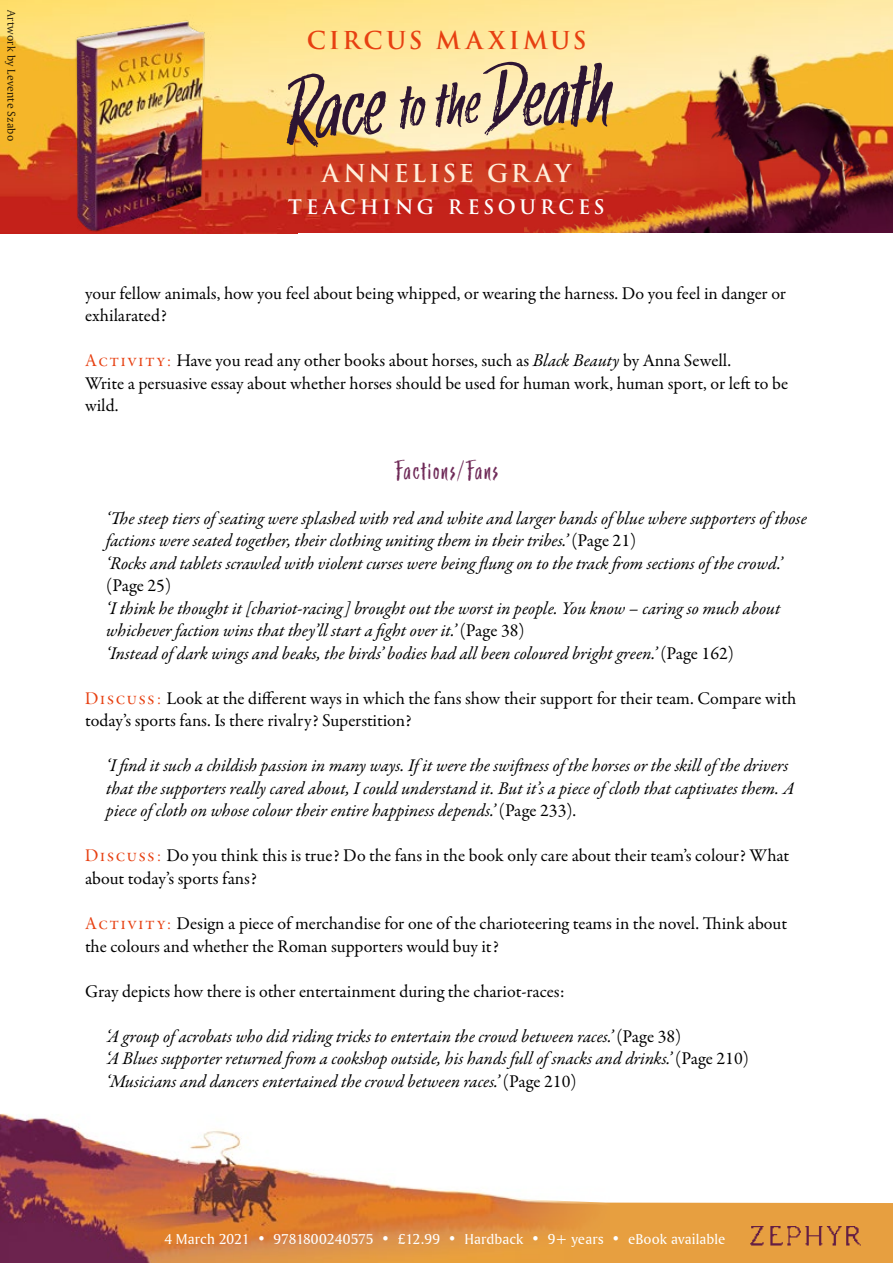
<style>
.page{position:relative;width:893px;height:1263px;background:#fff}
.page>*{position:absolute;margin:0;border:0;box-sizing:border-box;transform-origin:0 0}
.t1{font:italic 83.1px "Trailmade";color:#2e1533}
.t2{font:600 24px "Trajan Pro 3";letter-spacing:.115em;color:#e74011}
.t3{font:24px "Trailmade";letter-spacing:.08em;color:#6f2a58}
.t4{font:600 24px "Trajan Pro 3";letter-spacing:.115em;color:#feeeda}
.t5{font:600 19.5px "Trajan Pro 3";letter-spacing:.19em;color:#fff}
.t6{font:italic 18px/22.5px "Garamond Premr Pro";letter-spacing:-.005em;color:#000}
.t7{font:18px/22.5px "Garamond Premr Pro";color:#000}
.t8{font:15px "Amerigo BT Roman A";letter-spacing:.005em;color:#fff}
.t9{font:11.85px "Amerigo BT Roman A";letter-spacing:.015em;color:#000}
.s1{font-size:58.2px}
.s2{font-family:"Garamond Premr Pro Subh";color:#e74011}
.s3{font-style:italic}
.s4{font-style:normal}
</style>
<div class="page">
<img style="left:0;top:0;width:893px;height:234px">
<img style="left:590px;top:31px;width:303px;height:203px">
<img style="left:524px;top:222px;width:125px;height:12px">
<img style="left:61px;top:15px;width:174px;height:218px">
<div style="left:609px;top:1202px;width:284px;height:61px;background:#e79f40"></div>
<img style="left:0;top:1113px;width:609px;height:150px">
<img style="left:750px;top:1226px;width:111px;height:22px">
<svg style="left:317px;top:12px;width:79px;height:38px;background:#fee591"></svg>
<svg style="left:402px;top:11px;width:27px;height:30px"></svg>
<svg style="left:441px;top:11px;width:10px;height:29px"></svg>
<svg style="left:464px;top:11px;width:78px;height:37px;background:#fee79a"></svg>
<svg style="left:548px;top:21px;width:21px;height:32px"></svg>
<p class="t9" style="left:19px;top:10px;width:133px;rotate:90deg">Artwork by Levente Szabo</p>
<h2 class="t2" style="left:307px;top:22px;width:281px">CIRCUS MAXIMUS</h2>
<h1 class="t1" style="left:278px;top:57px;width:329px;rotate:-3deg">Race <span class="s1">to the</span> Death</h1>
<h2 class="t4" style="left:322px;top:156px;width:250px">ANNELISE GR AY</h2>
<p class="t5" style="left:288px;top:193px;width:318px">TEACHING RESOURCES</p>
<p class="t7" style="left:85px;top:282px;width:702px">your fellow animals, how you feel about being whipped, or wearing the harness. Do you feel in danger or exhilarated?</p>
<p class="t7" style="left:85px;top:350px;width:705px"><span class="s2">Activity:</span> Have you read any other books about horses, such as <span class="s3">Black Beauty</span> by Anna Sewell.<br>Write a persuasive essay about whether horses should be used for human work, human sport, or left to be wild.</p>
<h2 class="t3" style="left:395px;top:455px;width:105px">Factions/Fans</h2>
<p class="t6" style="left:106px;top:508px;width:702px">‘The steep tiers of seating were splashed with red and white and larger bands of blue where supporters of those factions were seated together, their clothing uniting them in their tribes.’ <span class="s4">(Page 21)<br></span>‘Rocks and tablets scrawled with violent curses were being flung on to the track from sections of the crowd.’</p>
<p class="t7" style="left:106px;top:575px;width:66px">(Page 25)</p>
<p class="t6" style="left:106px;top:598px;width:676px">‘I think he thought it [chariot-racing] brought out the worst in people. You know – caring so much about whichever faction wins that they’ll start a fight over it.’ <span class="s4">(Page 38)<br></span>‘Instead of dark wings and beaks, the birds’ bodies had all been coloured bright green.’ <span class="s4">(Page 162)</span></p>
<p class="t7" style="left:85px;top:687px;width:713px"><span class="s2">Discuss:</span> Look at the different ways in which the fans show their support for their team. Compare with today’s sports fans. Is there rivalry? Superstition?</p>
<p class="t6" style="left:106px;top:755px;width:689px">‘I find it such a childish passion in many ways. If it were the swiftness of the horses or the skill of the drivers that the supporters really cared about, I could understand it. But it’s a piece of cloth that captivates them. A piece of cloth on whose colour their entire happiness depends.’ <span class="s4">(Page 233).</span></p>
<p class="t7" style="left:85px;top:845px;width:706px"><span class="s2">Discuss:</span> Do you think this is true? Do the fans in the book only care about their team’s colour? What about today’s sports fans?</p>
<p class="t7" style="left:85px;top:912px;width:704px"><span class="s2">Activity:</span> Design a piece of merchandise for one of the charioteering teams in the novel. Think about the colours and whether the Roman supporters would buy it?</p>
<p class="t7" style="left:85px;top:980px;width:481px">Gray depicts how there is other entertainment during the chariot-races:</p>
<p class="t6" style="left:106px;top:1025px;width:644px">‘A group of acrobats who did riding tricks to entertain the crowd between races.’ <span class="s4">(Page 38)<br></span>‘A Blues supporter returned from a cookshop outside, his hands full of snacks and drinks.’ <span class="s4">(Page 210) </span>‘Musicians and dancers entertained the crowd between races.’ <span class="s4">(Page 210)</span></p>
<p class="t8" style="left:164px;top:1230px;width:562px">4 March 2021 • 9781800240575 • £12.99 • Hardback • 9+ years • eBook available</p>
</div>
